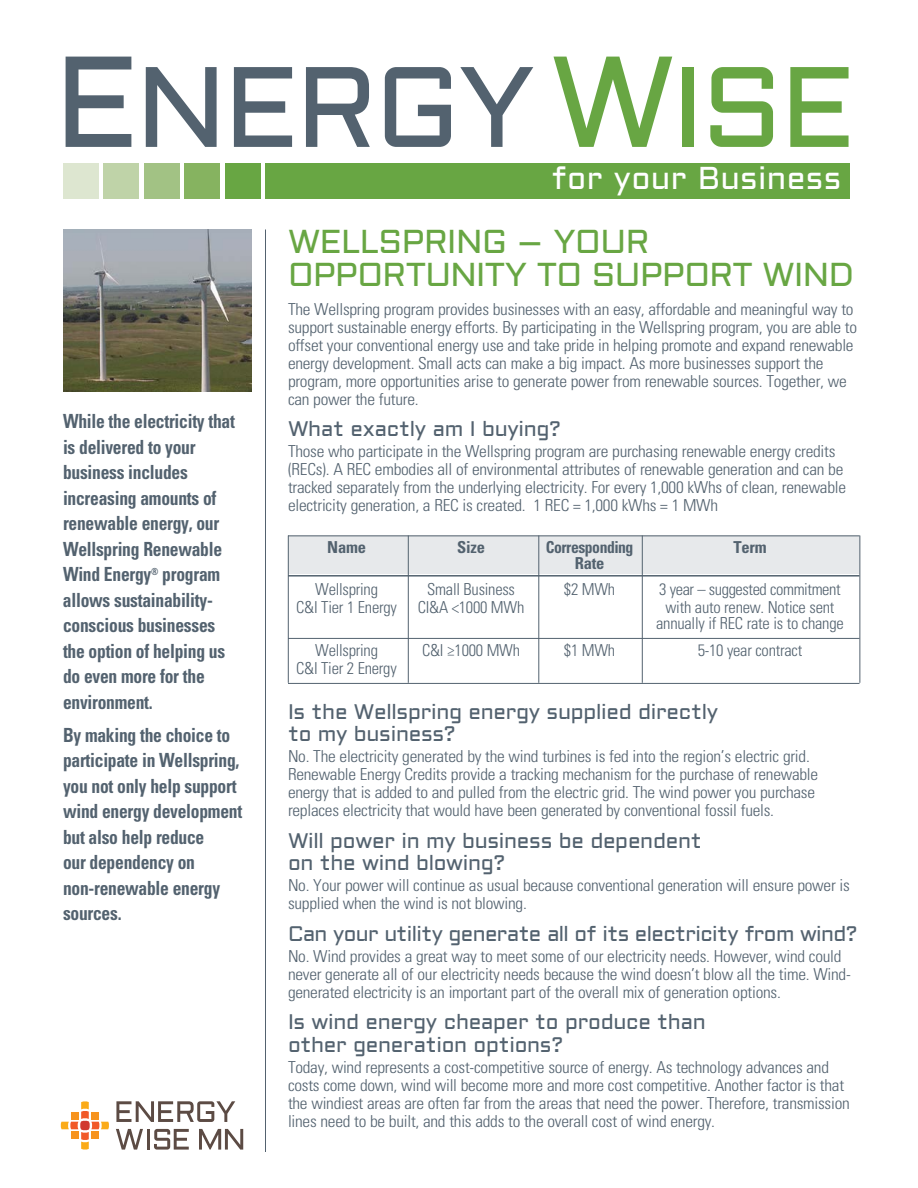
<style>
.page{position:relative;width:918px;height:1188px;background:#fff}
.page>*{position:absolute;margin:0;border:0;box-sizing:border-box;transform-origin:0 0}
.t1{font:114px "Aldrich";letter-spacing:-.03em;color:#53626f}
.t2{font:33px/33px "Aldrich";letter-spacing:-.02em;color:#68a643}
.t3{font:31.5px "Aldrich";letter-spacing:.01em;color:#fff}
.t4{font:21px/22.5px "Aldrich";letter-spacing:-.015em;color:#53626f}
.t5{font:700 condensed 19.5px/25.5px "Univers LT Std";letter-spacing:-.015em;color:#53626f;scale:.9 1}
.t6{font:300 condensed 16.5px/18px "Univers LT Std";letter-spacing:-.015em;color:#53626f;scale:1.05 1}
.t7{font:300 condensed 16.5px/16.5px "Univers LT Std";letter-spacing:-.015em;color:#53626f;text-align:center}
.t8{font:700 condensed 16.5px "Univers LT Std";letter-spacing:-.025em;color:#53626f}
.t9{font:700 condensed 16.5px "Univers LT Std";letter-spacing:-.025em;color:#53626f;scale:.95 1}
.s1{font-size:129px}
.s2{font-size:129px;color:#68a643}
.s3{color:#68a643}
</style>
<div class="page">
<svg style="left:116px;top:1101px;width:119px;height:21px"></svg>
<svg style="left:116px;top:1129px;width:27px;height:21px"></svg>
<hr style="left:147px;top:1129px;width:3px;height:21px;background:#5c4b44">
<svg style="left:154px;top:1129px;width:35px;height:21px"></svg>
<svg style="left:199px;top:1129px;width:44px;height:21px"></svg>
<svg style="left:61px;top:1101px;width:48px;height:49px"></svg>
<hr style="left:265px;top:230px;width:1px;height:922px;background:#53626f">
<img style="left:63px;top:230px;width:189px;height:162px">
<div style="left:63px;top:163px;width:36px;height:36px;background:#dde6d0"></div>
<div style="left:104px;top:163px;width:36px;height:36px;background:#bfd3a8"></div>
<div style="left:144px;top:163px;width:36px;height:36px;background:#a2c284"></div>
<div style="left:184px;top:163px;width:36px;height:36px;background:#86b360"></div>
<div style="left:225px;top:163px;width:36px;height:36px;background:#68a643"></div>
<div style="left:266px;top:163px;width:584px;height:36px;background:#68a643"></div>
<div style="left:288px;top:536px;width:572px;height:38px;background:#e7e9eb"></div>
<hr style="left:288px;top:575px;width:572px;height:2px;background:#53626f">
<hr style="left:288px;top:638px;width:572px;height:1px;background:#53626f">
<hr style="left:288px;top:683px;width:572px;height:1px;background:#53626f">
<hr style="left:408px;top:536px;width:1px;height:147px;background:#53626f">
<hr style="left:538px;top:536px;width:1px;height:147px;background:#53626f">
<hr style="left:642px;top:536px;width:1px;height:147px;background:#53626f">
<hr style="left:860px;top:536px;width:1px;height:147px;background:#53626f">
<hr style="left:288px;top:536px;width:1px;height:147px;background:#53626f">
<hr style="left:288px;top:536px;width:572px;height:1px;background:#53626f">
<h1 class="t1" style="left:54px;top:29px;width:803px"><span class="s1">E</span>NERGY<span class="s2">W</span><span class="s3">ISE</span></h1>
<h3 class="t3" style="left:551px;top:157px;width:292px">for your Business</h3>
<p class="t5" style="left:63px;top:408px;width:193px">While the electricity that is delivered to your business includes increasing amounts of renewable energy, our<br>Wellspring Renewable<br>Wind Energy<sup>®</sup> program allows sustainability&shy;conscious businesses the option of helping us do even more for the environment.</p>
<p class="t5" style="left:63px;top:722px;width:201px">By making the choice to participate in Wellspring, you not only help support wind energy development but also help reduce<br>our dependency on non-renewable energy sources.</p>
<h2 class="t2" style="left:288px;top:226px;width:567px">WELLSPRING – YOUR<br>OPPORTUNITY TO SUPPORT WIND</h2>
<p class="t6" style="left:288px;top:300px;width:544px">The Wellspring program provides businesses with an easy, affordable and meaningful way to support sustainable energy efforts. By participating in the Wellspring program, you are able to offset your conventional energy use and take pride in helping promote and expand renewable energy development. Small acts can make a big impact. As more businesses support the program, more opportunities arise to generate power from renewable sources. Together, we can power the future.</p>
<p class="t4" style="left:288px;top:418px;width:275px">What exactly am I buying?</p>
<p class="t6" style="left:288px;top:443px;width:533px">Those who participate in the Wellspring program are purchasing renewable energy credits (RECs). A REC embodies all of environmental attributes of renewable generation and can be tracked separately from the underlying electricity. For every 1,000 kWhs of clean, renewable electricity generation, a REC is created. 1 REC = 1,000 kWhs = 1 MWh</p>
<p class="t8" style="left:327px;top:537px;width:40px">Name</p>
<p class="t8" style="left:457px;top:537px;width:29px">Size</p>
<p class="t9" style="left:546px;top:537px;width:94px">Corresponding</p>
<p class="t8" style="left:733px;top:537px;width:35px">Term</p>
<p class="t8" style="left:575px;top:553px;width:31px">Rate</p>
<p class="t7" style="left:315px;top:580px;width:64px">Wellspring</p>
<p class="t7" style="left:427px;top:580px;width:89px">Small Business</p>
<p class="t7" style="left:564px;top:580px;width:53px">$2 MWh</p>
<p class="t7" style="left:659px;top:580px;width:183px">3 year – suggested commitment</p>
<p class="t7" style="left:296px;top:598px;width:102px">C&amp;I Tier 1 Energy</p>
<p class="t7" style="left:418px;top:598px;width:108px">CI&amp;A &lt;1000 MWh</p>
<p class="t7" style="left:656px;top:598px;width:189px">with auto renew. Notice sent annually if REC rate is to change</p>
<p class="t7" style="left:315px;top:642px;width:64px">Wellspring</p>
<p class="t7" style="left:422px;top:642px;width:100px">C&amp;I ≥1000 MWh</p>
<p class="t7" style="left:564px;top:642px;width:53px">$1 MWh</p>
<p class="t7" style="left:698px;top:642px;width:106px">5-10 year contract</p>
<p class="t7" style="left:296px;top:660px;width:102px">C&amp;I Tier 2 Energy</p>
<p class="t4" style="left:288px;top:701px;width:432px">Is the Wellspring energy supplied directly to my business?</p>
<p class="t6" style="left:288px;top:747px;width:507px">No. The electricity generated by the wind turbines is fed into the region’s electric grid.<br>Renewable Energy Credits provide a tracking mechanism for the purchase of renewable energy that is added to and pulled from the electric grid. The wind power you purchase replaces electricity that would have been generated by conventional fossil fuels.</p>
<p class="t4" style="left:288px;top:830px;width:415px">Will power in my business be dependent on the wind blowing?</p>
<p class="t6" style="left:288px;top:876px;width:537px">No. Your power will continue as usual because conventional generation will ensure power is supplied when the wind is not blowing.</p>
<p class="t4" style="left:288px;top:923px;width:571px">Can your utility generate all of its electricity from wind?</p>
<p class="t6" style="left:288px;top:947px;width:538px">No. Wind provides a great way to meet some of our electricity needs. However, wind could never generate all of our electricity needs because the wind doesn’t blow all the time. Wind&shy;generated electricity is an important part of the overall mix of generation options.</p>
<p class="t4" style="left:288px;top:1011px;width:419px">Is wind energy cheaper to produce than other generation options?</p>
<p class="t6" style="left:288px;top:1058px;width:537px">Today, wind represents a cost-competitive source of energy. As technology advances and costs come down, wind will become more and more cost competitive. Another factor is that the windiest areas are often far from the areas that need the power. Therefore, transmission lines need to be built, and this adds to the overall cost of wind energy.</p>
</div>
